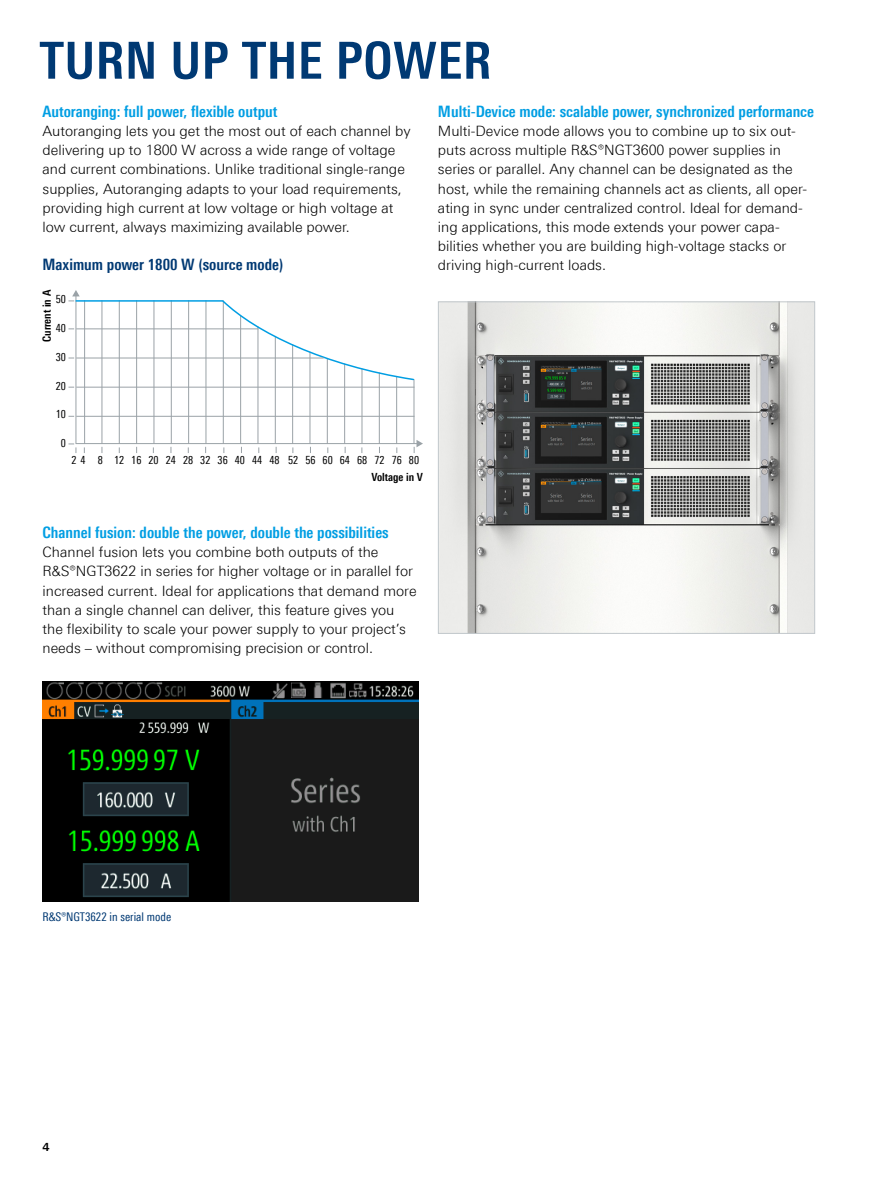
<style>
.page{position:relative;width:893px;height:1191px;background:#fff}
.page>*{position:absolute;margin:0;border:0;box-sizing:border-box;transform-origin:0 0}
.Seiten_Headline_34Pt_blau_IVZ{font:700 condensed 51px "Linotype Universfor RS";letter-spacing:.01em;color:#003973}
.Absatzfett_cyan{font:700 condensed 15.75px "Linotype Universfor RS";color:#009ee3}
.Grafik_Tabelle_Überschrift{font:700 condensed 15.75px "Linotype Universfor RS";color:#003973}
.Haupttext_ohne_Abstand{font:300 14.25px/19.2px "Linotype Universfor RS";color:#000}
.Bildunterschrift{font:condensed 12px "Linotype Universfor RS";color:#003973}
.t1{font:condensed 11.25px "Linotype Universfor RS";color:#000}
.t2{font:700 condensed 11.25px "Linotype Universfor RS";color:#000}
.t3{font:700 11.25px "Linotype Universfor RS";color:#000}
</style>
<div class="page">
<hr style="left:84px;top:301px;width:1px;height:142px;background:#9aa2a7">
<hr style="left:76px;top:295px;width:1px;height:148px;background:#9aa2a7">
<hr style="left:102px;top:301px;width:1px;height:142px;background:#9aa2a7">
<hr style="left:119px;top:301px;width:1px;height:142px;background:#9aa2a7">
<hr style="left:136px;top:301px;width:1px;height:142px;background:#9aa2a7">
<hr style="left:154px;top:301px;width:1px;height:142px;background:#9aa2a7">
<hr style="left:171px;top:301px;width:1px;height:142px;background:#9aa2a7">
<hr style="left:188px;top:301px;width:1px;height:142px;background:#9aa2a7">
<hr style="left:206px;top:301px;width:1px;height:142px;background:#9aa2a7">
<hr style="left:223px;top:301px;width:1px;height:142px;background:#9aa2a7">
<hr style="left:240px;top:315px;width:1px;height:128px;background:#9aa2a7">
<hr style="left:258px;top:327px;width:1px;height:116px;background:#9aa2a7">
<hr style="left:275px;top:336px;width:1px;height:107px;background:#9aa2a7">
<hr style="left:292px;top:345px;width:1px;height:98px;background:#9aa2a7">
<hr style="left:310px;top:352px;width:1px;height:91px;background:#9aa2a7">
<hr style="left:327px;top:358px;width:1px;height:85px;background:#9aa2a7">
<hr style="left:344px;top:364px;width:1px;height:79px;background:#9aa2a7">
<hr style="left:362px;top:369px;width:1px;height:74px;background:#9aa2a7">
<hr style="left:379px;top:373px;width:1px;height:70px;background:#9aa2a7">
<hr style="left:396px;top:377px;width:1px;height:66px;background:#9aa2a7">
<hr style="left:414px;top:379px;width:1px;height:64px;background:#9aa2a7">
<hr style="left:76px;top:443px;width:342px;height:1px;background:#9aa2a7">
<hr style="left:77px;top:387px;width:337px;height:1px;background:#9aa2a7">
<hr style="left:77px;top:416px;width:337px;height:1px;background:#9aa2a7">
<svg style="left:414px;top:440px;width:9px;height:13px"></svg>
<svg style="left:69px;top:444px;width:8px;height:9px"></svg>
<svg style="left:69px;top:290px;width:346px;height:91px"></svg>
<img style="left:43px;top:681px;width:376px;height:220px">
<img style="left:440px;top:303px;width:373px;height:329px">
<div style="left:438px;top:301px;width:377px;height:333px;border:1px solid #c2c8cc"></div>
<p class="Seiten_Headline_34Pt_blau_IVZ" style="left:40px;top:30px;width:454px">TURN UP THE POWER</p>
<p class="Absatzfett_cyan" style="left:43px;top:102px;width:236px">Autoranging: full power, flexible output</p>
<p class="Haupttext_ohne_Abstand" style="left:43px;top:121px;width:370px">Autoranging lets you get the most out of each channel by delivering up to 1800 W across a wide range of voltage and current combinations. Unlike traditional single-range supplies, Autoranging adapts to your load requirements, providing high current at low voltage or high voltage at low current, always maximizing available power.</p>
<p class="Grafik_Tabelle_Überschrift" style="left:43px;top:255px;width:242px">Maximum power 1800 W (source mode)</p>
<p class="t2" style="left:40px;top:342px;width:53px;rotate:-90deg">Current in A</p>
<p class="t1" style="left:56px;top:292px;width:12px">50</p>
<p class="t1" style="left:56px;top:321px;width:12px">40</p>
<p class="t1" style="left:56px;top:350px;width:12px">30</p>
<p class="t1" style="left:56px;top:379px;width:12px">20</p>
<p class="t1" style="left:56px;top:408px;width:12px">10</p>
<p class="t1" style="left:61px;top:437px;width:7px">0</p>
<p class="t1" style="left:71px;top:453px;width:349px">24 8 12 16 20 24 28 32 36 40 44 48 52 56 60 64 68 72 76 80</p>
<p class="t2" style="left:372px;top:470px;width:53px">Voltage in V</p>
<p class="Absatzfett_cyan" style="left:438px;top:102px;width:378px">Multi-Device mode: scalable power, synchronized performance</p>
<p class="Haupttext_ohne_Abstand" style="left:438px;top:121px;width:371px">Multi-Device mode allows you to combine up to six out&shy;puts across multiple R&amp;S®NGT3600 power supplies in series or parallel. Any channel can be designated as the host, while the remaining channels act as clients, all oper&shy;ating in sync under centralized control. Ideal for demand&shy;ing applications, this mode extends your power capa&shy;bilities whether you are building high-voltage stacks or driving high-current loads.</p>
<p class="Absatzfett_cyan" style="left:43px;top:523px;width:348px">Channel fusion: double the power, double the possibilities</p>
<p class="Haupttext_ohne_Abstand" style="left:43px;top:542px;width:376px">Channel fusion lets you combine both outputs of the R&amp;S®NGT3622 in series for higher voltage or in parallel for increased current. Ideal for applications that demand more than a single channel can deliver, this feature gives you the flexibility to scale your power supply to your project’s needs – without compromising precision or control.</p>
<p class="Bildunterschrift" style="left:43px;top:909px;width:130px">R&amp;S®NGT3622 in serial mode</p>
<p class="t3" style="left:43px;top:1139px;width:9px">4</p>
</div>
